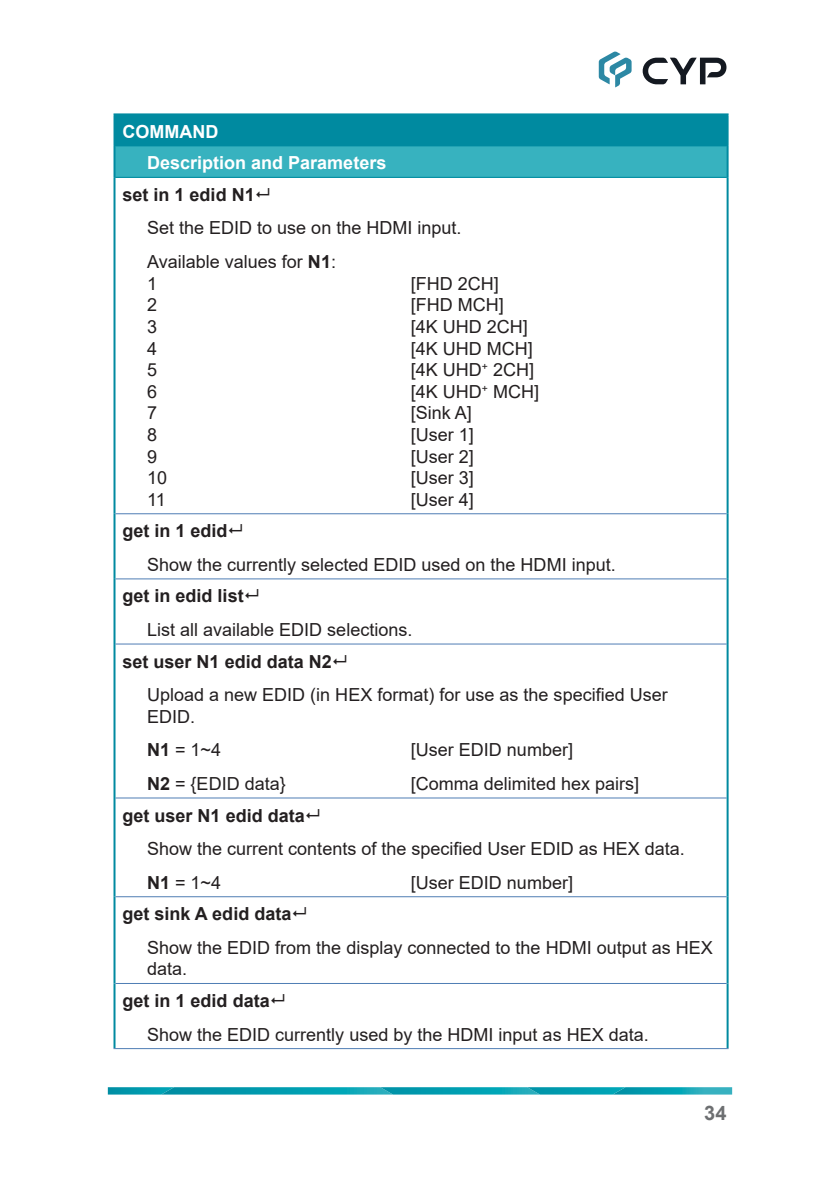
<style>
.page{position:relative;width:840px;height:1191px;background:#fff}
.page>*{position:absolute;margin:0;border:0;box-sizing:border-box;transform-origin:0 0}
.t1{font:700 20px "Arial";color:#6d6f71}
.Table_D_-_Cell{font:18px/21.6px "Arial";color:#231f20}
.Table_B_-_Header{font:700 18px "Arial";color:#231f20}
.Table_D_-_Cell-2{font:700 18px "Arial";color:#fff}
.Table_A_-_Header{font:700 18px "Arial";color:#fff}
.s1{font-weight:700}
</style>
<div class="page">
<svg style="left:598px;top:51px;width:33px;height:36px"></svg>
<svg style="left:642px;top:58px;width:84px;height:26px"></svg>
<svg style="left:108px;top:1087px;width:623px;height:7px;background:#0ea1b3"></svg>
<div style="left:114px;top:114px;width:613px;height:32px;background:#008aa0"></div>
<div style="left:114px;top:146px;width:613px;height:31px;background:#37b2bf"></div>
<hr style="left:113px;top:115px;width:2px;height:31px;background:#008aa0">
<hr style="left:726px;top:115px;width:2px;height:31px;background:#008aa0">
<hr style="left:113px;top:146px;width:2px;height:31px;background:#008aa0">
<hr style="left:726px;top:146px;width:2px;height:31px;background:#008aa0">
<hr style="left:113px;top:177px;width:2px;height:337px;background:#008aa0">
<hr style="left:726px;top:177px;width:2px;height:337px;background:#008aa0">
<hr style="left:113px;top:514px;width:2px;height:65px;background:#008aa0">
<hr style="left:726px;top:514px;width:2px;height:65px;background:#008aa0">
<hr style="left:113px;top:579px;width:2px;height:65px;background:#008aa0">
<hr style="left:726px;top:579px;width:2px;height:65px;background:#008aa0">
<hr style="left:113px;top:644px;width:2px;height:154px;background:#008aa0">
<hr style="left:726px;top:644px;width:2px;height:154px;background:#008aa0">
<hr style="left:113px;top:798px;width:2px;height:98px;background:#008aa0">
<hr style="left:726px;top:798px;width:2px;height:98px;background:#008aa0">
<hr style="left:113px;top:896px;width:2px;height:87px;background:#008aa0">
<hr style="left:726px;top:896px;width:2px;height:87px;background:#008aa0">
<hr style="left:113px;top:983px;width:2px;height:65px;background:#008aa0">
<hr style="left:726px;top:983px;width:2px;height:65px;background:#008aa0">
<hr style="left:115px;top:513px;width:611px;height:1px;background:#4f7db4">
<hr style="left:115px;top:578px;width:611px;height:1px;background:#4f7db4">
<hr style="left:115px;top:643px;width:611px;height:1px;background:#4f7db4">
<hr style="left:115px;top:797px;width:611px;height:1px;background:#4f7db4">
<hr style="left:115px;top:896px;width:611px;height:1px;background:#4f7db4">
<hr style="left:115px;top:983px;width:611px;height:1px;background:#4f7db4">
<hr style="left:113px;top:1048px;width:615px;height:1px;background:#4f7db4">
<hr style="left:113px;top:113px;width:615px;height:2px;background:#008aa0">
<hr style="left:115px;top:177px;width:611px;height:1px;background:#008aa0">
<p class="Table_A_-_Header" style="left:122px;top:119px;width:97px">COMMAND</p>
<p class="Table_D_-_Cell-2" style="left:147px;top:150px;width:241px">Description and Parameters</p>
<p class="Table_B_-_Header" style="left:122px;top:182px;width:134px">set in 1 edid N1</p>
<p class="Table_D_-_Cell" style="left:147px;top:217px;width:316px">Set the EDID to use on the HDMI input.</p>
<p class="Table_D_-_Cell" style="left:147px;top:251px;width:190px">Available values for <span class="s1">N1</span>:<br>1</p>
<p class="Table_D_-_Cell" style="left:410px;top:272px;width:89px">[FHD 2CH]</p>
<p class="Table_D_-_Cell" style="left:147px;top:294px;width:12px">2</p>
<p class="Table_D_-_Cell" style="left:410px;top:294px;width:94px">[FHD MCH]</p>
<p class="Table_D_-_Cell" style="left:147px;top:316px;width:12px">3</p>
<p class="Table_D_-_Cell" style="left:410px;top:316px;width:119px">[4K UHD 2CH]</p>
<p class="Table_D_-_Cell" style="left:147px;top:337px;width:12px">4</p>
<p class="Table_D_-_Cell" style="left:410px;top:337px;width:124px">[4K UHD MCH]</p>
<p class="Table_D_-_Cell" style="left:147px;top:359px;width:12px">5</p>
<p class="Table_D_-_Cell" style="left:410px;top:359px;width:125px">[4K UHD<sup>+</sup> 2CH]</p>
<p class="Table_D_-_Cell" style="left:147px;top:380px;width:12px">6</p>
<p class="Table_D_-_Cell" style="left:410px;top:380px;width:130px">[4K UHD<sup>+</sup> MCH]</p>
<p class="Table_D_-_Cell" style="left:147px;top:402px;width:12px">7</p>
<p class="Table_D_-_Cell" style="left:410px;top:402px;width:63px">[Sink A]</p>
<p class="Table_D_-_Cell" style="left:147px;top:424px;width:12px">8</p>
<p class="Table_D_-_Cell" style="left:410px;top:424px;width:65px">[User 1]</p>
<p class="Table_D_-_Cell" style="left:147px;top:445px;width:12px">9</p>
<p class="Table_D_-_Cell" style="left:410px;top:445px;width:65px">[User 2]</p>
<p class="Table_D_-_Cell" style="left:147px;top:467px;width:22px">10</p>
<p class="Table_D_-_Cell" style="left:410px;top:467px;width:65px">[User 3]</p>
<p class="Table_D_-_Cell" style="left:147px;top:488px;width:20px">11</p>
<p class="Table_D_-_Cell" style="left:410px;top:488px;width:65px">[User 4]</p>
<p class="Table_B_-_Header" style="left:122px;top:518px;width:107px">get in 1 edid</p>
<p class="Table_D_-_Cell" style="left:147px;top:553px;width:470px">Show the currently selected EDID used on the HDMI input.</p>
<p class="Table_B_-_Header" style="left:122px;top:583px;width:123px">get in edid list</p>
<p class="Table_D_-_Cell" style="left:147px;top:619px;width:267px">List all available EDID selections.</p>
<p class="Table_B_-_Header" style="left:122px;top:648px;width:211px">set user N1 edid data N2</p>
<p class="Table_D_-_Cell" style="left:147px;top:684px;width:522px">Upload a new EDID (in HEX format) for use as the specified User<br>EDID.</p>
<p class="Table_D_-_Cell" style="left:147px;top:739px;width:76px"><span class="s1">N1</span> = 1~4</p>
<p class="Table_D_-_Cell" style="left:410px;top:739px;width:164px">[User EDID number]</p>
<p class="Table_D_-_Cell" style="left:147px;top:772px;width:140px"><span class="s1">N2</span> = {EDID data}</p>
<p class="Table_D_-_Cell" style="left:410px;top:772px;width:230px">[Comma delimited hex pairs]</p>
<p class="Table_B_-_Header" style="left:122px;top:802px;width:184px">get user N1 edid data</p>
<p class="Table_D_-_Cell" style="left:147px;top:838px;width:539px">Show the current contents of the specified User EDID as HEX data.</p>
<p class="Table_D_-_Cell" style="left:147px;top:871px;width:76px"><span class="s1">N1</span> = 1~4</p>
<p class="Table_D_-_Cell" style="left:410px;top:871px;width:164px">[User EDID number]</p>
<p class="Table_B_-_Header" style="left:122px;top:901px;width:170px">get sink A edid data</p>
<p class="Table_D_-_Cell" style="left:147px;top:936px;width:567px">Show the EDID from the display connected to the HDMI output as HEX data.</p>
<p class="Table_B_-_Header" style="left:122px;top:988px;width:149px">get in 1 edid data</p>
<p class="Table_D_-_Cell" style="left:147px;top:1023px;width:503px">Show the EDID currently used by the HDMI input as HEX data.</p>
<p class="t1" style="left:703px;top:1099px;width:24px">34</p>
</div>
